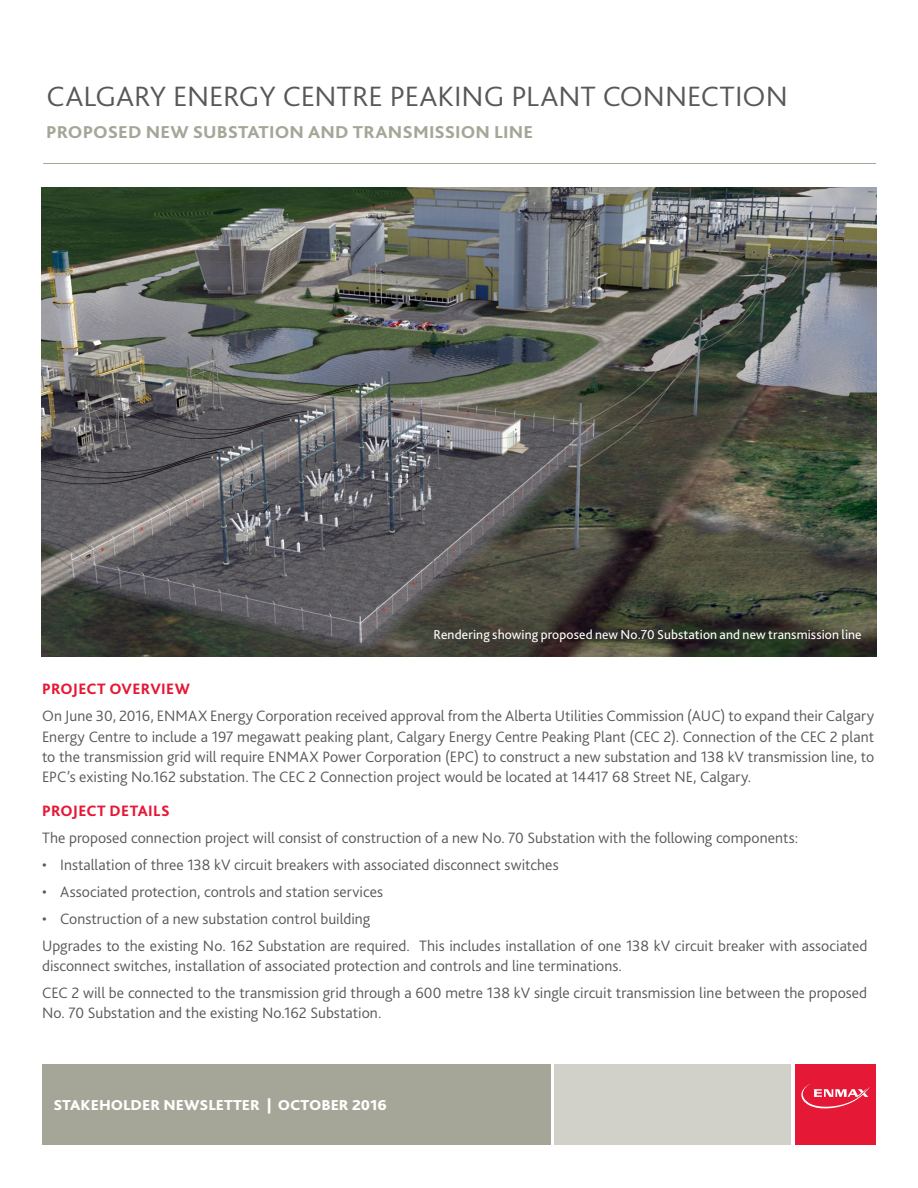
<style>
.page{position:relative;width:918px;height:1188px;background:#fff}
.page>*{position:absolute;margin:0;border:0;box-sizing:border-box;transform-origin:0 0}
.NL_Head{font:300 29.25px "Bliss 2";color:#57585a;scale:1.05 1}
.NL_Sub-Head2{font:800 18px "Bliss 2";letter-spacing:.005em;color:#a6a698;scale:1.05 1}
.Body{font:300 15.75px/20.2px "Bliss 2";color:#57585a}
.Sub-Head_-_red{font:800 15.75px "Bliss 2";letter-spacing:.025em;color:#e51836}
.DATE{font:800 15px "Bliss 2";color:#fff;scale:1.05 1}
.Body-2{font:13.5px "Bliss 2";letter-spacing:.01em;color:#fff}
</style>
<div class="page">
<div style="left:795px;top:1064px;width:81px;height:81px;background:#e51836"></div>
<svg style="left:801px;top:1084px;width:69px;height:25px"></svg>
<div style="left:42px;top:1064px;width:509px;height:81px;background:#a6a698"></div>
<div style="left:555px;top:1064px;width:236px;height:81px;background:#d1d1ca"></div>
<hr style="left:43px;top:163px;width:833px;height:1px;background:#a6a698">
<img style="left:42px;top:187px;width:834px;height:470px">
<p class="NL_Head" style="left:47px;top:78px;width:707px">CALGARY ENERGY CENTRE PEAKING PLANT CONNECTION</p>
<p class="NL_Sub-Head2" style="left:46px;top:121px;width:465px">PROPOSED NEW SUBSTATION AND TRANSMISSION LINE</p>
<p class="Body-2" style="left:434px;top:626px;width:430px">Rendering showing proposed new No.70 Substation and new transmission line</p>
<p class="Sub-Head_-_red" style="left:42px;top:679px;width:150px">PROJECT OVERVIEW</p>
<p class="Body" style="left:42px;top:706px;width:834px;text-align:justify">On June 30, 2016, ENMAX Energy Corporation received approval from the Alberta Utilities Commission (AUC) to expand their Calgary Energy Centre to include a 197 megawatt peaking plant, Calgary Energy Centre Peaking Plant (CEC 2). Connection of the CEC 2 plant to the transmission grid will require ENMAX Power Corporation (EPC) to construct a new substation and 138 kV transmission line, to EPC’s existing No.162 substation. The CEC 2 Connection project would be located at 14417 68 Street NE, Calgary.</p>
<p class="Sub-Head_-_red" style="left:42px;top:801px;width:129px">PROJECT DETAILS</p>
<p class="Body" style="left:42px;top:827px;width:758px">The proposed connection project will consist of construction of a new No. 70 Substation with the following components:</p>
<p class="Body" style="left:42px;top:854px;width:518px">• Installation of three 138 kV circuit breakers with associated disconnect switches</p>
<p class="Body" style="left:42px;top:881px;width:342px">• Associated protection, controls and station services</p>
<p class="Body" style="left:42px;top:908px;width:330px">• Construction of a new substation control building</p>
<p class="Body" style="left:42px;top:935px;width:827px">Upgrades to the existing No. 162 Substation are required. This includes installation of one 138 kV circuit breaker with associated disconnect switches, installation of associated protection and controls and line terminations.</p>
<p class="Body" style="left:42px;top:982px;width:827px">CEC 2 will be connected to the transmission grid through a 600 metre 138 kV single circuit transmission line between the proposed<br>No. 70 Substation and the existing No.162 Substation.</p>
<p class="DATE" style="left:53px;top:1095px;width:319px">STAKEHOLDER NEWSLETTER | OCTOBER 2016</p>
</div>
